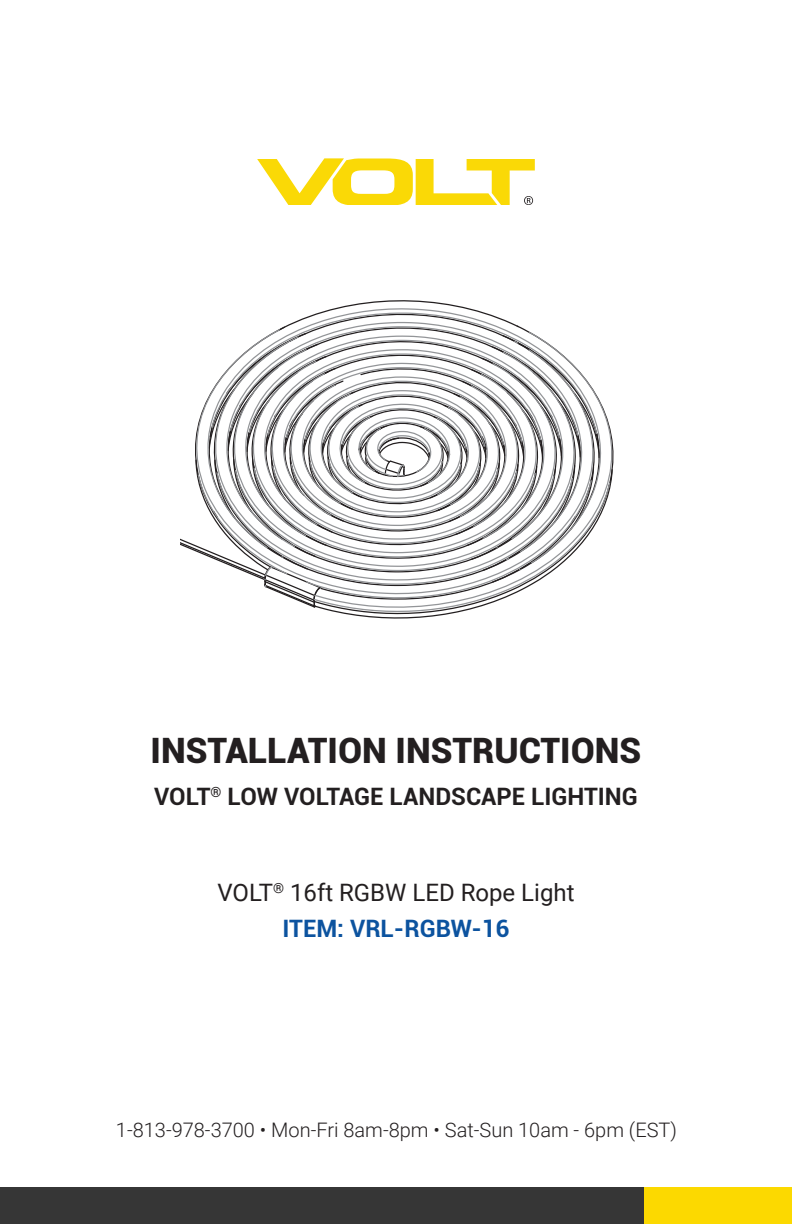
<style>
.page{position:relative;width:792px;height:1224px;background:#fff}
.page>*{position:absolute;margin:0;border:0;box-sizing:border-box;transform-origin:0 0}
.t1{font:900 35px "Roboto";color:#231f20}
.t2{font:700 24px "Roboto";color:#231f20}
.t3{font:24px "Roboto";color:#231f20}
.t4{font:700 24px "Roboto";color:#0c539f}
.t5{font:300 20px "Roboto";color:#231f20}
</style>
<div class="page">
<svg style="left:257px;top:158px;width:278px;height:47px"></svg>
<div style="left:0;top:1188px;width:644px;height:36px;background:#363636"></div>
<div style="left:644px;top:1188px;width:148px;height:36px;background:#fcd900"></div>
<svg style="left:323px;top:609px;width:149px;height:8px"></svg>
<svg style="left:180px;top:300px;width:434px;height:309px"></svg>
<p class="t1" style="left:151px;top:726px;width:492px">INSTALLATION INSTRUCTIONS</p>
<p class="t2" style="left:154px;top:779px;width:485px">VOLT<sup>®</sup> LOW VOLTAGE LANDSCAPE LIGHTING</p>
<p class="t3" style="left:217px;top:875px;width:359px">VOLT<sup>®</sup> 16ft RGBW LED Rope Light</p>
<p class="t4" style="left:283px;top:911px;width:228px">ITEM: VRL-RGBW-16</p>
<p class="t5" style="left:116px;top:1116px;width:563px">1-813-978-3700 • Mon-Fri 8am-8pm • Sat-Sun 10am - 6pm (EST)</p>
</div>
